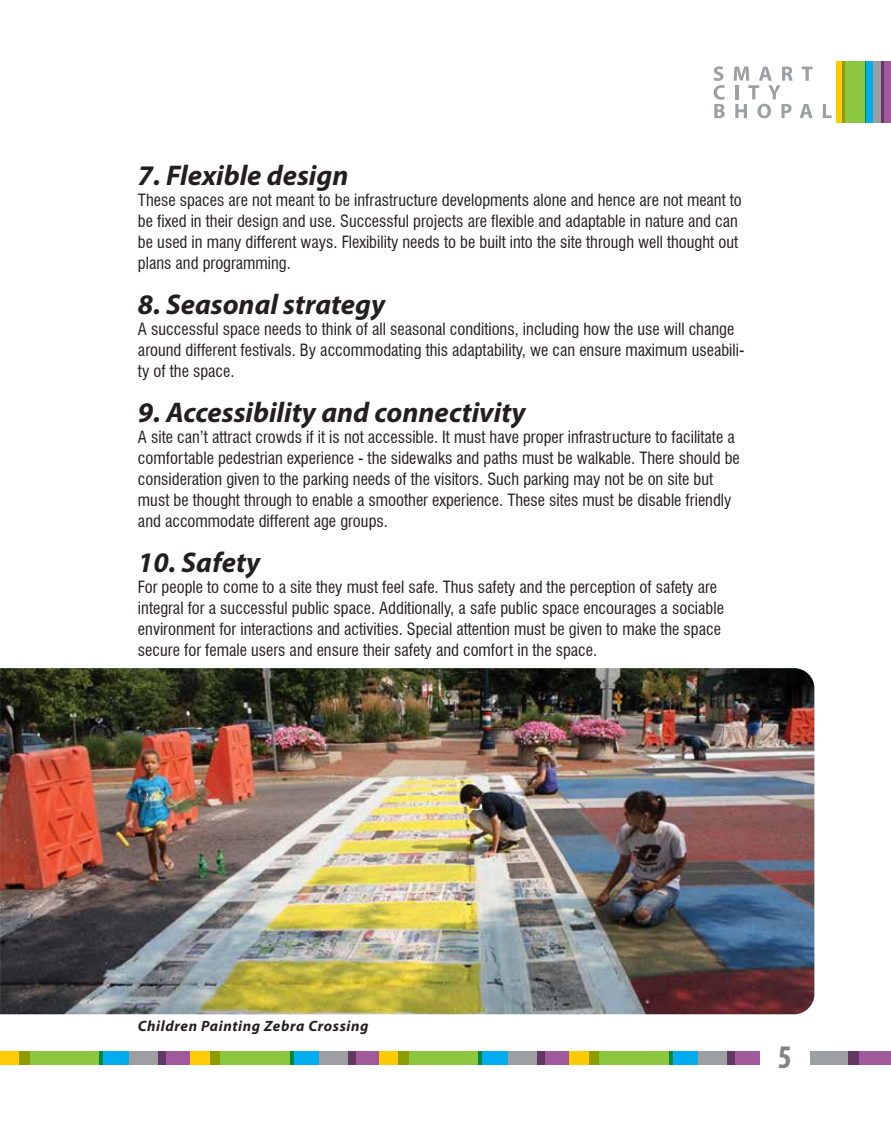
<style>
.page{position:relative;width:891px;height:1134px;background:#fff}
.page>*{position:absolute;margin:0;border:0;box-sizing:border-box;transform-origin:0 0}
.t1{font:700 condensed 33px "Myriad Pro";color:#808285}
.t2{font:italic 700 28.5px "Myriad Pro";color:#231f20}
.t3{font:condensed 16.5px/21px "Swiss 721 BT";color:#231f20}
.t4{font:italic 700 15px "Myriad Pro";letter-spacing:.04em;color:#231f20}
</style>
<div class="page">
<img style="left:0;top:668px;width:814px;height:346px">
<div style="left:836px;top:62px;width:9px;height:61px;background:#ffcb05"></div>
<div style="left:865px;top:62px;width:9px;height:61px;background:#00aeef"></div>
<div style="left:873px;top:62px;width:11px;height:61px;background:#9d9fa2"></div>
<div style="left:882px;top:62px;width:9px;height:61px;background:#a05a9b"></div>
<div style="left:842px;top:62px;width:24px;height:61px;background:#8dc63f"></div>
<svg style="left:802px;top:67px;width:11px;height:14px"></svg>
<svg style="left:714px;top:66px;width:11px;height:52px"></svg>
<svg style="left:734px;top:67px;width:59px;height:51px"></svg>
<svg style="left:800px;top:104px;width:13px;height:14px"></svg>
<svg style="left:823px;top:104px;width:9px;height:14px"></svg>
<div style="left:0;top:1051px;width:30px;height:14px;background:#ffcb05"></div>
<div style="left:100px;top:1051px;width:30px;height:14px;background:#00aeef"></div>
<div style="left:129px;top:1051px;width:37px;height:14px;background:#9d9fa2"></div>
<svg style="left:158px;top:1051px;width:32px;height:14px"></svg>
<div style="left:20px;top:1051px;width:83px;height:14px;background:#8dc63f"></div>
<div style="left:190px;top:1051px;width:30px;height:14px;background:#ffcb05"></div>
<div style="left:290px;top:1051px;width:30px;height:14px;background:#00aeef"></div>
<div style="left:320px;top:1051px;width:36px;height:14px;background:#9d9fa2"></div>
<svg style="left:348px;top:1051px;width:31px;height:14px"></svg>
<div style="left:210px;top:1051px;width:84px;height:14px;background:#8dc63f"></div>
<div style="left:379px;top:1051px;width:30px;height:14px;background:#ffcb05"></div>
<div style="left:479px;top:1051px;width:30px;height:14px;background:#00aeef"></div>
<div style="left:508px;top:1051px;width:37px;height:14px;background:#9d9fa2"></div>
<svg style="left:537px;top:1051px;width:32px;height:14px"></svg>
<div style="left:399px;top:1051px;width:83px;height:14px;background:#8dc63f"></div>
<div style="left:569px;top:1051px;width:30px;height:14px;background:#ffcb05"></div>
<div style="left:669px;top:1051px;width:30px;height:14px;background:#00aeef"></div>
<div style="left:699px;top:1051px;width:36px;height:14px;background:#9d9fa2"></div>
<svg style="left:728px;top:1051px;width:32px;height:14px"></svg>
<div style="left:589px;top:1051px;width:84px;height:14px;background:#8dc63f"></div>
<div style="left:810px;top:1051px;width:48px;height:14px;background:#9d9fa2"></div>
<svg style="left:848px;top:1051px;width:43px;height:14px"></svg>
<h2 class="t2" style="left:138px;top:157px;width:212px">7. Flexible design</h2>
<p class="t3" style="left:138px;top:189px;width:605px">These spaces are not meant to be infrastructure developments alone and hence are not meant to be fixed in their design and use. Successful projects are flexible and adaptable in nature and can be used in many different ways. Flexibility needs to be built into the site through well thought out plans and programming.</p>
<h2 class="t2" style="left:138px;top:286px;width:249px">8. Seasonal strategy</h2>
<p class="t3" style="left:138px;top:318px;width:608px">A successful space needs to think of all seasonal conditions, including how the use will change around different festivals. By accommodating this adaptability, we can ensure maximum useabili&shy;ty of the space.</p>
<h2 class="t2" style="left:138px;top:394px;width:389px">9. Accessibility and connectivity</h2>
<p class="t3" style="left:138px;top:426px;width:603px">A site can’t attract crowds if it is not accessible. It must have proper infrastructure to facilitate a comfortable pedestrian experience - the sidewalks and paths must be walkable. There should be consideration given to the parking needs of the visitors. Such parking may not be on site but must be thought through to enable a smoother experience. These sites must be disable friendly and accommodate different age groups.</p>
<h2 class="t2" style="left:138px;top:544px;width:124px">10. Safety</h2>
<p class="t3" style="left:138px;top:576px;width:588px">For people to come to a site they must feel safe. Thus safety and the perception of safety are integral for a successful public space. Additionally, a safe public space encourages a sociable environment for interactions and activities. Special attention must be given to make the space secure for female users and ensure their safety and comfort in the space.</p>
<p class="t4" style="left:138px;top:1016px;width:232px">Children Painting Zebra Crossing</p>
<h1 class="t1" style="left:778px;top:1036px;width:16px">5</h1>
</div>
